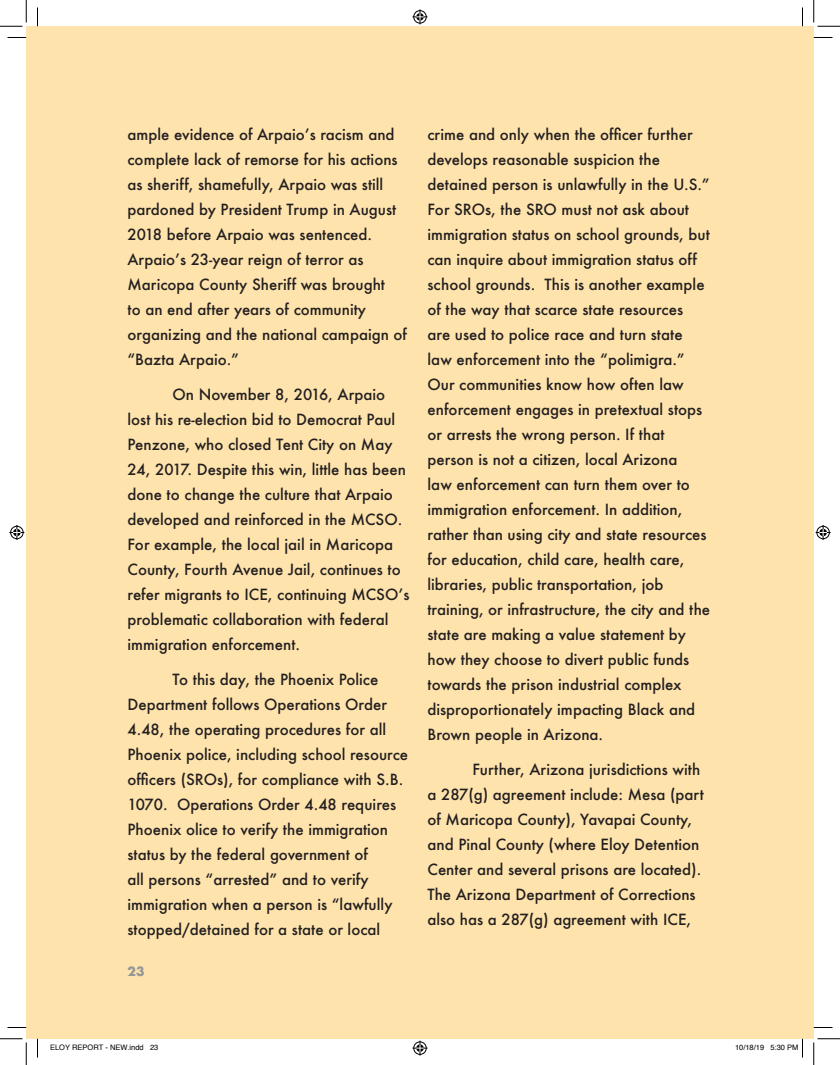
<style>
.page{position:relative;width:840px;height:1065px;background:#fff}
.page>*{position:absolute;margin:0;border:0;box-sizing:border-box;transform-origin:0 0}
.t1{font:500 15px/25px "Futura";color:#231f20}
.t2{font:700 12.5px "Futura";color:#939598}
.t3{font:7.5px "Helvetica";color:#000}
</style>
<div class="page">
<div style="left:26px;top:26px;width:788px;height:1013px;background:#fee3ac"></div>
<svg style="left:8px;top:37px;width:18px;height:1px"></svg>
<svg style="left:814px;top:37px;width:18px;height:1px"></svg>
<svg style="left:8px;top:1027px;width:18px;height:1px"></svg>
<svg style="left:814px;top:1027px;width:18px;height:1px"></svg>
<svg style="left:37px;top:8px;width:1px;height:18px"></svg>
<svg style="left:37px;top:1039px;width:1px;height:19px"></svg>
<svg style="left:802px;top:8px;width:1px;height:18px"></svg>
<svg style="left:0;top:0;width:27px;height:27px"></svg>
<svg style="left:0;top:1039px;width:27px;height:26px"></svg>
<svg style="left:814px;top:0;width:26px;height:27px"></svg>
<svg style="left:814px;top:1039px;width:26px;height:26px"></svg>
<svg style="left:412px;top:9px;width:16px;height:15px"></svg>
<svg style="left:412px;top:1041px;width:16px;height:15px"></svg>
<svg style="left:9px;top:525px;width:15px;height:15px"></svg>
<svg style="left:816px;top:525px;width:15px;height:15px"></svg>
<svg style="left:802px;top:1039px;width:1px;height:19px"></svg>
<p class="t1" style="left:128px;top:122px;width:281px">ample evidence of Arpaio’s racism and complete lack of remorse for his actions as sheriff, shamefully, Arpaio was still pardoned by President Trump in August 2018 before Arpaio was sentenced.<br>Arpaio’s 23-year reign of terror as Maricopa County Sheriff was brought<br>to an end after years of community organizing and the national campaign of “Bazta Arpaio.”</p>
<p class="t1" style="left:128px;top:382px;width:283px;text-indent:45px">On November 8, 2016, Arpaio lost his re-election bid to Democrat Paul Penzone, who closed Tent City on May 24, 2017. Despite this win, little has been done to change the culture that Arpaio developed and reinforced in the MCSO.<br>For example, the local jail in Maricopa County, Fourth Avenue Jail, continues to refer migrants to ICE, continuing MCSO’s problematic collaboration with federal immigration enforcement.</p>
<p class="t1" style="left:128px;top:667px;width:282px;text-indent:45px">To this day, the Phoenix Police Department follows Operations Order 4.48, the operating procedures for all Phoenix police, including school resource officers (SROs), for compliance with S.B.<br>1070. Operations Order 4.48 requires Phoenix olice to verify the immigration status by the federal government of<br>all persons “arrested” and to verify immigration when a person is “lawfully stopped/detained for a state or local</p>
<p class="t2" style="left:128px;top:962px;width:19px">23</p>
<p class="t1" style="left:428px;top:122px;width:284px">crime and only when the officer further develops reasonable suspicion the detained person is unlawfully in the U.S.” For SROs, the SRO must not ask about immigration status on school grounds, but can inquire about immigration status off school grounds. This is another example of the way that scarce state resources<br>are used to police race and turn state law enforcement into the “polimigra.” Our communities know how often law enforcement engages in pretextual stops or arrests the wrong person. If that person is not a citizen, local Arizona<br>law enforcement can turn them over to immigration enforcement. In addition, rather than using city and state resources for education, child care, health care, libraries, public transportation, job training, or infrastructure, the city and the state are making a value statement by how they choose to divert public funds towards the prison industrial complex disproportionately impacting Black and Brown people in Arizona.</p>
<p class="t1" style="left:428px;top:757px;width:278px;text-indent:45px">Further, Arizona jurisdictions with a 287(g) agreement include: Mesa (part of Maricopa County), Yavapai County, and Pinal County (where Eloy Detention Center and several prisons are located).<br>The Arizona Department of Corrections also has a 287(g) agreement with ICE,</p>
<p class="t3" style="left:50px;top:1042px;width:110px">ELOY REPORT - NEW.indd 23</p>
<p class="t3" style="left:735px;top:1042px;width:65px">10/18/19 5:30 PM</p>
</div>
